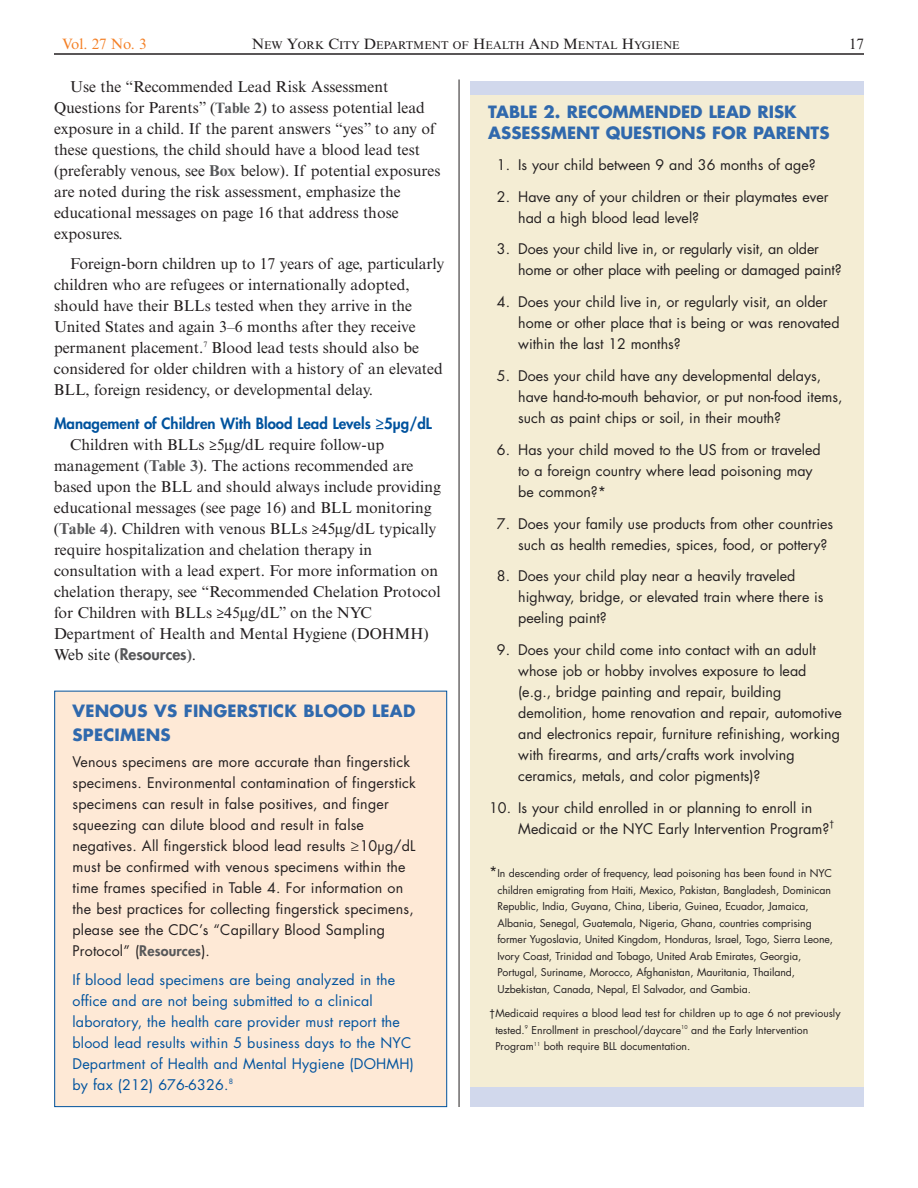
<style>
.page{position:relative;width:918px;height:1188px;background:#fff}
.page>*{position:absolute;margin:0;border:0;box-sizing:border-box;transform-origin:0 0}
.t1{font:700 16.5px/23.2px "Futura Std";color:#3069ad}
.t2{font:15.75px/21px "Times New Roman MT Std";color:#231f20}
.t3{font:800 15px "Futura Std";color:#01539e}
.t4{font:15px "Times New Roman MT Std";color:#f48026}
.t5{font:15px "Times New Roman MT Std";color:#231f20}
.t6{font:14.25px/21px "Futura Std";color:#231f20}
.t7{font:14.25px/21px "Futura Std";letter-spacing:.01em;color:#01539e}
.t8{font:11.25px "Times New Roman MT Std";color:#231f20}
.t9{font:10.5px/16.5px "Futura Std";letter-spacing:-.005em;color:#231f20}
.t10{font:9px "Futura Std";color:#231f20}
.s1{font-size:15px}
.s2{font-weight:700;font-size:15px;color:#57585a}
.s3{font-weight:700;color:#57585a}
.s4{font-family:"Futura Std";font-weight:800;color:#57585a}
.s5{font-weight:800;color:#57585a}
.s6{font-size:14.25px}
</style>
<div class="page">
<hr style="left:459px;top:80px;width:1px;height:1027px;background:#231f20">
<hr style="left:54px;top:53px;width:810px;height:2px;background:#231f20">
<div style="left:55px;top:691px;width:392px;height:416px;background:#fee9d6"></div>
<div style="left:471px;top:81px;width:393px;height:1026px;background:#d1d8ec"></div>
<div style="left:471px;top:95px;width:393px;height:992px;background:#f4edd4"></div>
<p class="t4" style="left:62px;top:39px;width:86px">Vol. 27 No. 3</p>
<p class="t8" style="left:252px;top:41px;width:430px"><span class="s1">N</span>EW <span class="s1">Y</span>ORK <span class="s1">C</span>ITY <span class="s1">D</span>EPARTMENT OF <span class="s1">H</span>EALTH <span class="s1">A</span>ND <span class="s1">M</span>ENTAL <span class="s1">H</span>YGIENE</p>
<p class="t5" style="left:849px;top:39px;width:16px">17</p>
<p class="t2" style="left:54px;top:78px;width:388px;text-indent:16px">Use the “Recommended Lead Risk Assessment Questions for Parents” (<span class="s2">Table 2</span>) to assess potential lead exposure in a child. If the parent answers “yes” to any of these questions, the child should have a blood lead test (preferably venous, see <span class="s3">Box</span> below). If potential exposures are noted during the risk assessment, emphasize the educational messages on page 16 that address those exposures.</p>
<p class="t2" style="left:54px;top:255px;width:392px;text-indent:16px">Foreign-born children up to 17 years of age, particularly children who are refugees or internationally adopted, should have their BLLs tested when they arrive in the United States and again 3–6 months after they receive permanent placement.<sup>7</sup> Blood lead tests should also be considered for older children with a history of an elevated BLL, foreign residency, or developmental delay.</p>
<p class="t3" style="left:54px;top:417px;width:379px">Management of Children With Blood Lead Levels ≥5µg/dL</p>
<p class="t2" style="left:54px;top:436px;width:388px;text-indent:16px">Children with BLLs ≥5µg/dL require follow-up management (<span class="s3">Table 3</span>). The actions recommended are based upon the BLL and should always include providing educational messages (see page 16) and BLL monitoring (<span class="s3">Table 4</span>). Children with venous BLLs ≥45µg/dL typically require hospitalization and chelation therapy in consultation with a lead expert. For more information on chelation therapy, see “Recommended Chelation Protocol for Children with BLLs ≥45µg/dL” on the NYC Department of Health and Mental Hygiene (DOHMH)<br>Web site (<span class="s4">Resources</span><span class="s3">)</span>.</p>
<p class="t1" style="left:488px;top:102px;width:343px;line-height:21px">TABLE 2. RECOMMENDED LEAD RISK<br>ASSESSMENT QUESTIONS FOR PARENTS</p>
<p class="t6" style="left:497px;top:155px;width:320px">1. Is your child between 9 and 36 months of age?</p>
<p class="t6" style="left:518px;top:187px;width:312px;text-indent:-21px">2. Have any of your children or their playmates ever had a high blood lead level?</p>
<p class="t6" style="left:518px;top:240px;width:325px;text-indent:-21px">3. Does your child live in, or regularly visit, an older home or other place with peeling or damaged paint?</p>
<p class="t6" style="left:518px;top:293px;width:323px;text-indent:-21px">4. Does your child live in, or regularly visit, an older home or other place that is being or was renovated within the last 12 months?</p>
<p class="t6" style="left:518px;top:366px;width:326px;text-indent:-21px">5. Does your child have any developmental delays, have hand-to-mouth behavior, or put non-food items, such as paint chips or soil, in their mouth?</p>
<p class="t6" style="left:518px;top:440px;width:304px;text-indent:-21px">6. Has your child moved to the US from or traveled to a foreign country where lead poisoning may be common?*</p>
<p class="t6" style="left:518px;top:514px;width:317px;text-indent:-21px">7. Does your family use products from other countries such as health remedies, spices, food, or pottery?</p>
<p class="t6" style="left:518px;top:567px;width:307px;text-indent:-21px">8. Does your child play near a heavily traveled highway, bridge, or elevated train where there is peeling paint?</p>
<p class="t6" style="left:518px;top:641px;width:325px;text-indent:-21px">9. Does your child come into contact with an adult whose job or hobby involves exposure to lead (e.g., bridge painting and repair, building demolition, home renovation and repair, automotive and electronics repair, furniture refinishing, working with firearms, and arts/crafts work involving ceramics, metals, and color pigments)?</p>
<p class="t6" style="left:518px;top:798px;width:313px;text-indent:-29px">10. Is your child enrolled in or planning to enroll in<br>Medicaid or the NYC Early Intervention Program?</p>
<p class="t1" style="left:73px;top:701px;width:344px">VENOUS VS FINGERSTICK BLOOD LEAD<br>SPECIMENS</p>
<p class="t6" style="left:73px;top:753px;width:345px">Venous specimens are more accurate than fingerstick specimens. Environmental contamination of fingerstick specimens can result in false positives, and finger squeezing can dilute blood and result in false negatives. All fingerstick blood lead results ≥10µg/dL must be confirmed with venous specimens within the time frames specified in Table 4. For information on the best practices for collecting fingerstick specimens, please see the CDC’s “Capillary Blood Sampling Protocol” (<span class="s5">Resources</span>).</p>
<p class="t7" style="left:73px;top:970px;width:343px">If blood lead specimens are being analyzed in the office and are not being submitted to a clinical laboratory, the health care provider must report the blood lead results within 5 business days to the NYC Department of Health and Mental Hygiene (DOHMH) by fax (212) 676-6326.<sup>8</sup></p>
<p class="t10" style="left:829px;top:819px;width:7px">†</p>
<p class="t9" style="left:497px;top:866px;width:337px;text-indent:-8px"><span class="s6">*</span>In descending order of frequency, lead poisoning has been found in NYC children emigrating from Haiti, Mexico, Pakistan, Bangladesh, Dominican Republic, India, Guyana, China, Liberia, Guinea, Ecuador, Jamaica, Albania, Senegal, Guatemala, Nigeria, Ghana, countries comprising former Yugoslavia, United Kingdom, Honduras, Israel, Togo, Sierra Leone, Ivory Coast, Trinidad and Tobago, United Arab Emirates, Georgia, Portugal, Suriname, Morocco, Afghanistan, Mauritania, Thailand, Uzbekistan, Canada, Nepal, El Salvador, and Gambia.</p>
<p class="t9" style="left:495px;top:1006px;width:347px;text-indent:-6px">†Medicaid requires a blood lead test for children up to age 6 not previously tested.<sup>9</sup> Enrollment in preschool/daycare<sup>10</sup> and the Early Intervention<br>Program<sup>11</sup> both require BLL documentation.</p>
</div>
